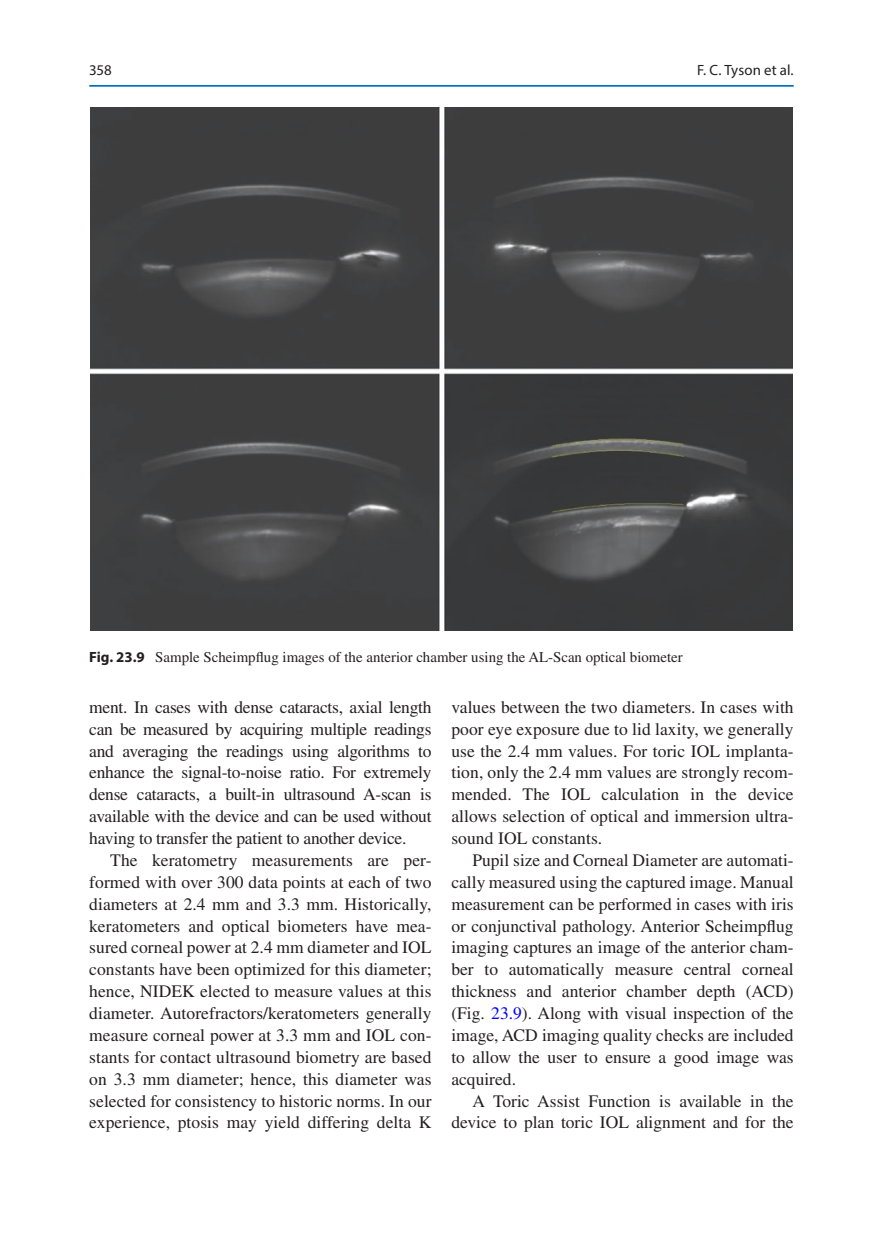
<style>
.page{position:relative;width:883px;height:1260px;background:#fff}
.page>*{position:absolute;margin:0;border:0;box-sizing:border-box;transform-origin:0 0}
.t1{font:17.5px/21.9px "Times LT Std";color:#231f20;text-align:justify}
.t2{font:14.88px "Times LT Std";color:#231f20}
.t3{font:14.88px "Myriad Pro";letter-spacing:.005em;color:#231f20}
.s1{font-family:"Myriad Pro";font-weight:700}
.s2{color:#0000fa}
</style>
<div class="page">
<img style="left:91px;top:107px;width:701px;height:523px">
<hr style="left:89px;top:85px;width:705px;height:2px;background:#0073bc">
<p class="t3" style="left:89px;top:61px;width:24px">358</p>
<p class="t3" style="left:697px;top:61px;width:98px">F. C. Tyson et al.</p>
<p class="t2" style="left:89px;top:648px;width:595px"><span class="s1">Fig. 23.9</span> Sample Scheimpflug images of the anterior chamber using the AL-Scan optical biometer</p>
<p class="t1" style="left:89px;top:696px;width:344px">ment. In cases with dense cataracts, axial length can be measured by acquiring multiple readings and averaging the readings using algorithms to enhance the signal-to-noise ratio. For extremely dense cataracts, a built-in ultrasound A-scan is available with the device and can be used without having to transfer the patient to another device.</p>
<p class="t1" style="left:89px;top:849px;width:344px;text-indent:21px">The keratometry measurements are per&shy;formed with over 300 data points at each of two diameters at 2.4 mm and 3.3 mm. Historically, keratometers and optical biometers have mea&shy;sured corneal power at 2.4 mm diameter and IOL constants have been optimized for this diameter; hence, NIDEK elected to measure values at this diameter. Autorefractors/keratometers generally measure corneal power at 3.3 mm and IOL con&shy;stants for contact ultrasound biometry are based on 3.3 mm diameter; hence, this diameter was selected for consistency to historic norms. In our experience, ptosis may yield differing delta K</p>
<p class="t1" style="left:451px;top:696px;width:344px">values between the two diameters. In cases with poor eye exposure due to lid laxity, we generally use the 2.4 mm values. For toric IOL implanta&shy;tion, only the 2.4 mm values are strongly recom&shy;mended. The IOL calculation in the device allows selection of optical and immersion ultra&shy;sound IOL constants.</p>
<p class="t1" style="left:451px;top:849px;width:344px;text-indent:21px">Pupil size and Corneal Diameter are automati&shy;cally measured using the captured image. Manual measurement can be performed in cases with iris or conjunctival pathology. Anterior Scheimpflug imaging captures an image of the anterior cham&shy;ber to automatically measure central corneal thickness and anterior chamber depth (ACD) (Fig. <span class="s2">23.9</span>). Along with visual inspection of the image, ACD imaging quality checks are included to allow the user to ensure a good image was acquired.</p>
<p class="t1" style="left:451px;top:1090px;width:344px;text-align:right">A Toric Assist Function is available in the device to plan toric IOL alignment and for the</p>
</div>
